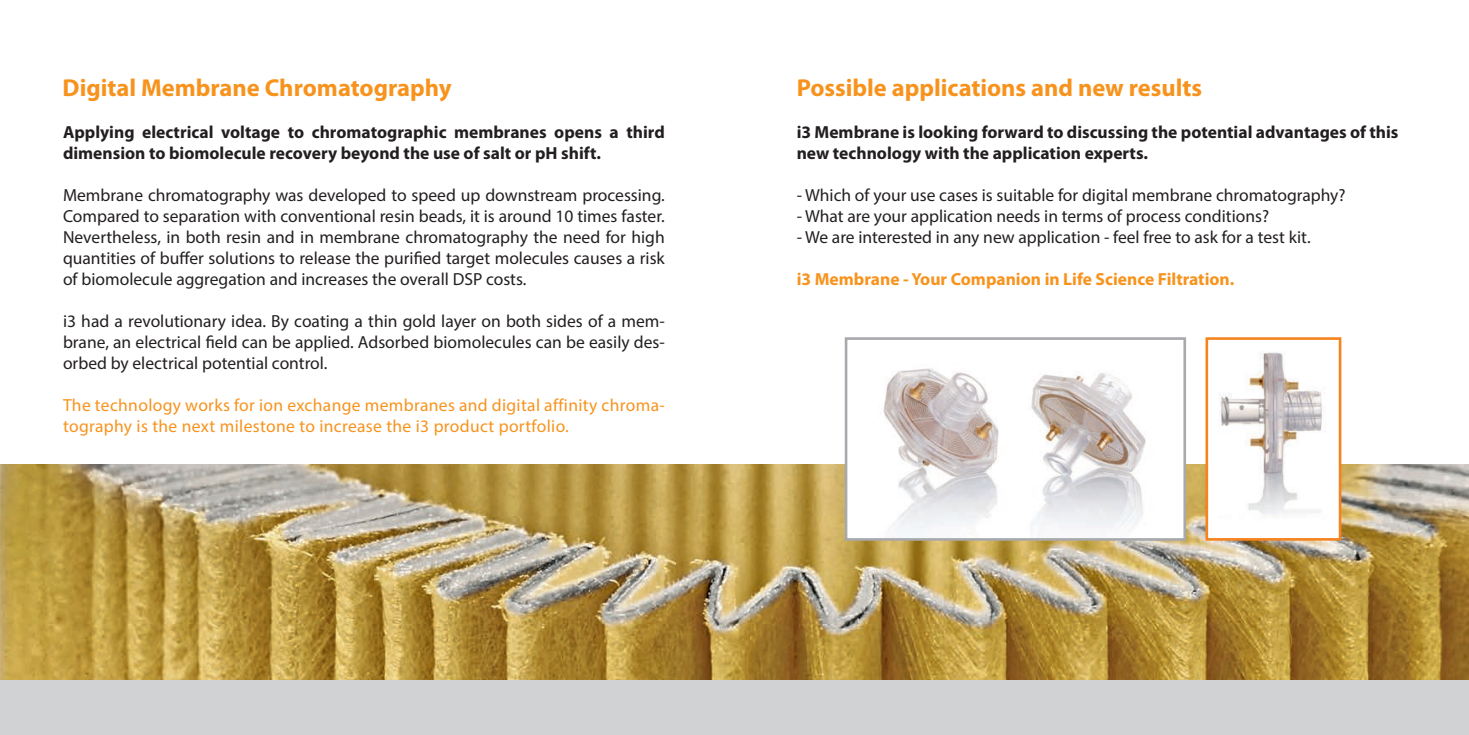
<style>
.page{position:relative;width:1469px;height:735px;background:#fff}
.page>*{position:absolute;margin:0;border:0;box-sizing:border-box;transform-origin:0 0}
.t1{font:700 24.5px "Myriad Pro";color:#f7931d}
.t2{font:17.5px/21px "Myriad Pro";color:#231f20;text-align:justify}
.t3{font:700 17.5px/21px "Myriad Pro";color:#231f20}
.t4{font:17.5px/21px "Myriad Pro";letter-spacing:.02em;color:#f7931d}
.t5{font:700 17.5px "Myriad Pro";color:#f7931d}
</style>
<div class="page">
<img style="left:0;top:464px;width:1468px;height:216px">
<img style="left:848px;top:368px;width:334px;height:168px">
<div style="left:844px;top:337px;width:342px;height:203px;border:3px solid #a8a9ad"></div>
<img style="left:1209px;top:352px;width:128px;height:184px">
<div style="left:1205px;top:337px;width:136px;height:203px;border:3px solid #f58420"></div>
<div style="left:0;top:680px;width:1468px;height:54px;background:#d1d2d4"></div>
<h1 class="t1" style="left:63px;top:72px;width:390px">Digital Membrane Chromatography</h1>
<h1 class="t1" style="left:796px;top:72px;width:407px">Possible applications and new results</h1>
<p class="t3" style="left:63px;top:121px;width:603px">Applying electrical voltage to chromatographic membranes opens a third dimension to biomolecule recovery beyond the use of salt or pH shift.</p>
<p class="t2" style="left:63px;top:184px;width:603px">Membrane chromatography was developed to speed up downstream processing.<br>Compared to separation with conventional resin beads, it is around 10 times faster.<br>Nevertheless, in both resin and in membrane chromatography the need for high quantities of buffer solutions to release the purified target molecules causes a risk of biomolecule aggregation and increases the overall DSP costs.</p>
<p class="t2" style="left:63px;top:310px;width:603px">i3 had a revolutionary idea. By coating a thin gold layer on both sides of a mem&shy;brane, an electrical field can be applied. Adsorbed biomolecules can be easily des&shy;orbed by electrical potential control.</p>
<p class="t4" style="left:63px;top:394px;width:603px">The technology works for ion exchange membranes and digital affinity chroma&shy;tography is the next milestone to increase the i3 product portfolio.</p>
<p class="t3" style="left:796px;top:121px;width:603px">i3 Membrane is looking forward to discussing the potential advantages of this new technology with the application experts.</p>
<p class="t2" style="left:796px;top:184px;width:550px">- Which of your use cases is suitable for digital membrane chromatography?</p>
<p class="t2" style="left:796px;top:205px;width:474px">- What are your application needs in terms of process conditions?</p>
<p class="t2" style="left:796px;top:226px;width:515px">- We are interested in any new application - feel free to ask for a test kit.</p>
<p class="t5" style="left:796px;top:268px;width:439px">i3 Membrane - Your Companion in Life Science Filtration.</p>
</div>
